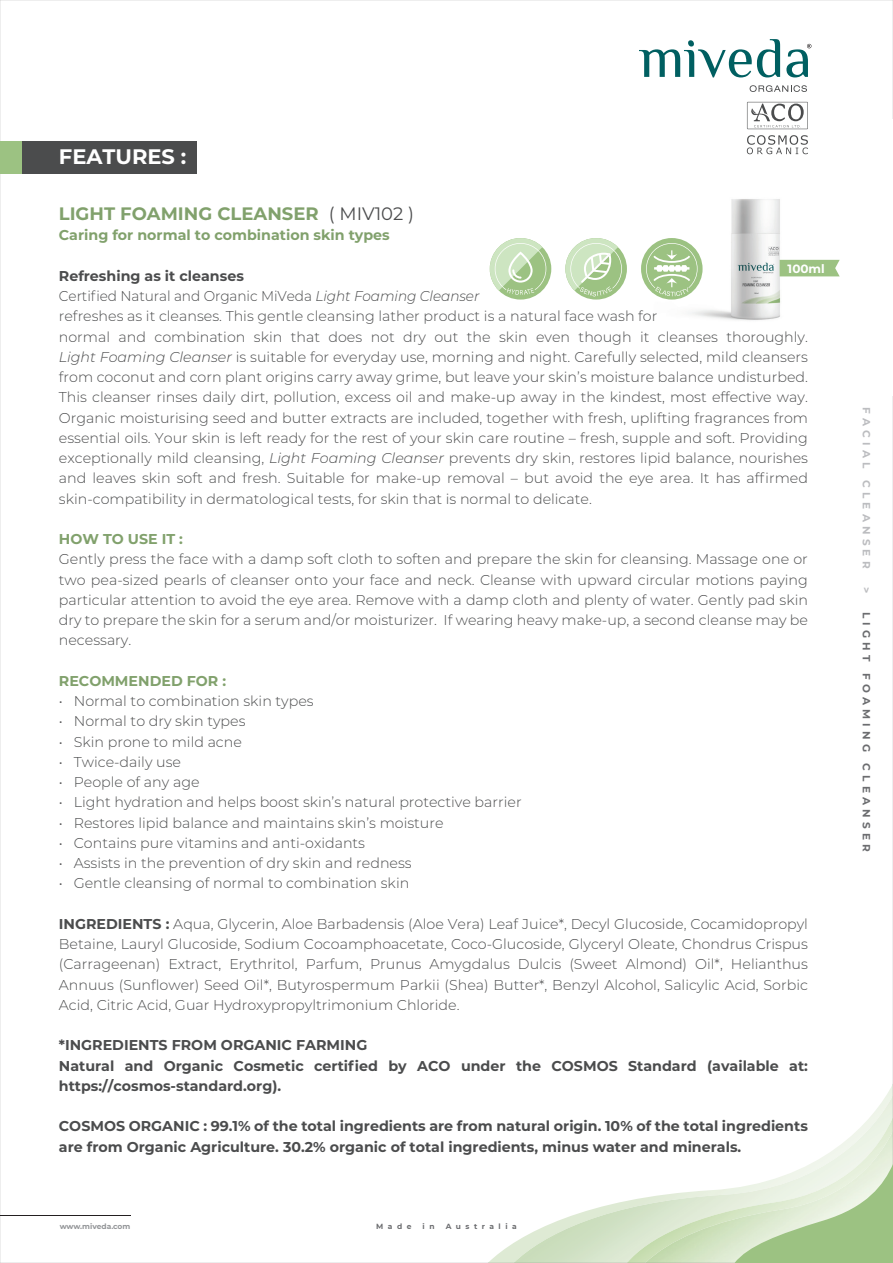
<style>
.page{position:relative;width:893px;height:1263px;background:#fff}
.page>*{position:absolute;margin:0;border:0;box-sizing:border-box;transform-origin:0 0}
.t1{font:700 21px "Montserrat";color:#fff}
.t2{font:700 18px "Montserrat";color:#81a16c}
.t3{font:300 14.25px/20.2px "Montserrat";color:#4b4c4d;text-align:justify}
.t4{font:300 14.25px/20.2px "Montserrat";color:#4b4c4d;scale:.96 1}
.t5{font:700 14.25px/20.2px "Montserrat";color:#4b4c4d}
.t6{font:700 14.25px "Montserrat";color:#81a16c}
.t7{font:700 12px "Montserrat";color:#fff}
.t8{font:700 10.5px "Montserrat";letter-spacing:.4em;color:#6c6d70}
.t9{font:700 10.5px "Montserrat";letter-spacing:.4em;color:#bcbdc0}
.t10{font:700 7.5px "Montserrat";letter-spacing:.6em;color:#6c6d70}
.t11{font:700 7.5px "Montserrat";color:#939598}
.s1{font-weight:400;color:#4b4c4d}
.s2{font-weight:700}
.s3{font-style:italic}
.s4{color:#bcbdc0}
</style>
<div class="page">
<img style="left:622px;top:120px;width:218px;height:200px">
<svg style="left:780px;top:260px;width:60px;height:16px"></svg>
<div style="left:490px;top:238px;width:61px;height:62px;background:#9cc282;border-radius:50%"></div>
<svg style="left:489px;top:238px;width:57px;height:57px"></svg>
<div style="left:565px;top:238px;width:62px;height:62px;background:#9cc282;border-radius:50%"></div>
<svg style="left:565px;top:238px;width:57px;height:61px"></svg>
<div style="left:641px;top:238px;width:62px;height:62px;background:#9cc282;border-radius:50%"></div>
<svg style="left:646px;top:243px;width:52px;height:56px"></svg>
<div style="left:0;top:141px;width:197px;height:32px;background:#4b4c4d"></div>
<div style="left:0;top:141px;width:21px;height:32px;background:#9cc282"></div>
<hr style="left:0;top:1215px;width:130px;height:1px;background:#231f20">
<img style="left:488px;top:1084px;width:405px;height:179px">
<img style="left:514px;top:1095px;width:379px;height:168px">
<img style="left:627px;top:1117px;width:266px;height:146px">
<img style="left:645px;top:1131px;width:248px;height:132px">
<svg style="left:734px;top:1164px;width:159px;height:99px;background:#c9ddb9"></svg>
<svg style="left:747px;top:135px;width:61px;height:19px"></svg>
<svg style="left:747px;top:102px;width:61px;height:27px"></svg>
<svg style="left:750px;top:85px;width:57px;height:7px"></svg>
<svg style="left:639px;top:39px;width:141px;height:38px"></svg>
<svg style="left:786px;top:44px;width:25px;height:33px"></svg>
<h1 class="t1" style="left:59px;top:142px;width:129px">FEATURES :</h1>
<p class="t2" style="left:59px;top:201px;width:357px">LIGHT FOAMING CLEANSER <span class="s1">( MIV102 )</span></p>
<p class="t6" style="left:59px;top:225px;width:332px">Caring for normal to combination skin types</p>
<p class="t4" style="left:59px;top:265px;width:782px"><span class="s2">Refreshing as it cleanses<br></span>Certified Natural and Organic MiVeda <span class="s3">Light Foaming Cleanser<br></span>refreshes as it cleanses. This gentle cleansing lather product is a natural face wash for<br>normal and combination skin that does not dry out the skin even though it cleanses thoroughly.<br><span class="s3">Light Foaming Cleanser</span> is suitable for everyday use, morning and night. Carefully selected, mild cleansers from coconut and corn plant origins carry away grime, but leave your skin’s moisture balance undisturbed.<br>This cleanser rinses daily dirt, pollution, excess oil and make-up away in the kindest, most effective way.<br>Organic moisturising seed and butter extracts are included, together with fresh, uplifting fragrances from essential oils. Your skin is left ready for the rest of your skin care routine – fresh, supple and soft. Providing exceptionally mild cleansing, <span class="s3">Light Foaming Cleanser</span> prevents dry skin, restores lipid balance, nourishes and leaves skin soft and fresh. Suitable for make-up removal – but avoid the eye area. It has affirmed skin-compatibility in dermatological tests, for skin that is normal to delicate.</p>
<p class="t6" style="left:59px;top:529px;width:126px">HOW TO USE IT :</p>
<p class="t3" style="left:59px;top:549px;width:751px">Gently press the face with a damp soft cloth to soften and prepare the skin for cleansing. Massage one or two pea-sized pearls of cleanser onto your face and neck. Cleanse with upward circular motions paying particular attention to avoid the eye area. Remove with a damp cloth and plenty of water. Gently pad skin dry to prepare the skin for a serum and/or moisturizer. If wearing heavy make-up, a second cleanse may be necessary.</p>
<p class="t6" style="left:59px;top:670px;width:169px">RECOMMENDED FOR :</p>
<p class="t3" style="left:59px;top:690px;width:256px">• Normal to combination skin types</p>
<p class="t3" style="left:59px;top:711px;width:188px">• Normal to dry skin types</p>
<p class="t3" style="left:59px;top:731px;width:185px">• Skin prone to mild acne</p>
<p class="t3" style="left:59px;top:751px;width:124px">• Twice-daily use</p>
<p class="t3" style="left:59px;top:771px;width:142px">• People of any age</p>
<p class="t3" style="left:59px;top:792px;width:464px">• Light hydration and helps boost skin’s natural protective barrier</p>
<p class="t3" style="left:59px;top:812px;width:386px">• Restores lipid balance and maintains skin’s moisture</p>
<p class="t3" style="left:59px;top:832px;width:308px">• Contains pure vitamins and anti-oxidants</p>
<p class="t3" style="left:59px;top:852px;width:354px">• Assists in the prevention of dry skin and redness</p>
<p class="t3" style="left:59px;top:873px;width:352px">• Gentle cleansing of normal to combination skin</p>
<p class="t3" style="left:59px;top:913px;width:751px"><span class="s2">INGREDIENTS :</span> Aqua, Glycerin, Aloe Barbadensis (Aloe Vera) Leaf Juice*, Decyl Glucoside, Cocamidopropyl Betaine, Lauryl Glucoside, Sodium Cocoamphoacetate, Coco-Glucoside, Glyceryl Oleate, Chondrus Crispus (Carrageenan) Extract, Erythritol, Parfum, Prunus Amygdalus Dulcis (Sweet Almond) Oil*, Helianthus Annuus (Sunflower) Seed Oil*, Butyrospermum Parkii (Shea) Butter*, Benzyl Alcohol, Salicylic Acid, Sorbic Acid, Citric Acid, Guar Hydroxypropyltrimonium Chloride.</p>
<p class="t5" style="left:59px;top:1034px;width:751px">*INGREDIENTS FROM ORGANIC FARMING<br>Natural and Organic Cosmetic certified by ACO under the COSMOS Standard (available at: https://cosmos-standard.org).</p>
<p class="t5" style="left:59px;top:1115px;width:750px">COSMOS ORGANIC : 99.1% of the total ingredients are from natural origin. 10% of the total ingredients are from Organic Agriculture. 30.2% organic of total ingredients, minus water and minerals.</p>
<p class="t7" style="left:788px;top:260px;width:39px">100ml</p>
<p class="t11" style="left:60px;top:1220px;width:72px">www.miveda.com</p>
<p class="t10" style="left:376px;top:1220px;width:37px">Made</p>
<p class="t10" style="left:423px;top:1220px;width:13px">i n</p>
<p class="t10" style="left:446px;top:1220px;width:73px">Australia</p>
<p class="t9" style="left:874px;top:407px;width:163px;rotate:90deg">FACIAL CLEANSER</p>
<p class="t8" style="left:874px;top:587px;width:266px;rotate:90deg"><span class="s4">&gt;</span> LIGHT FOAMING CLEANSER</p>
</div>
